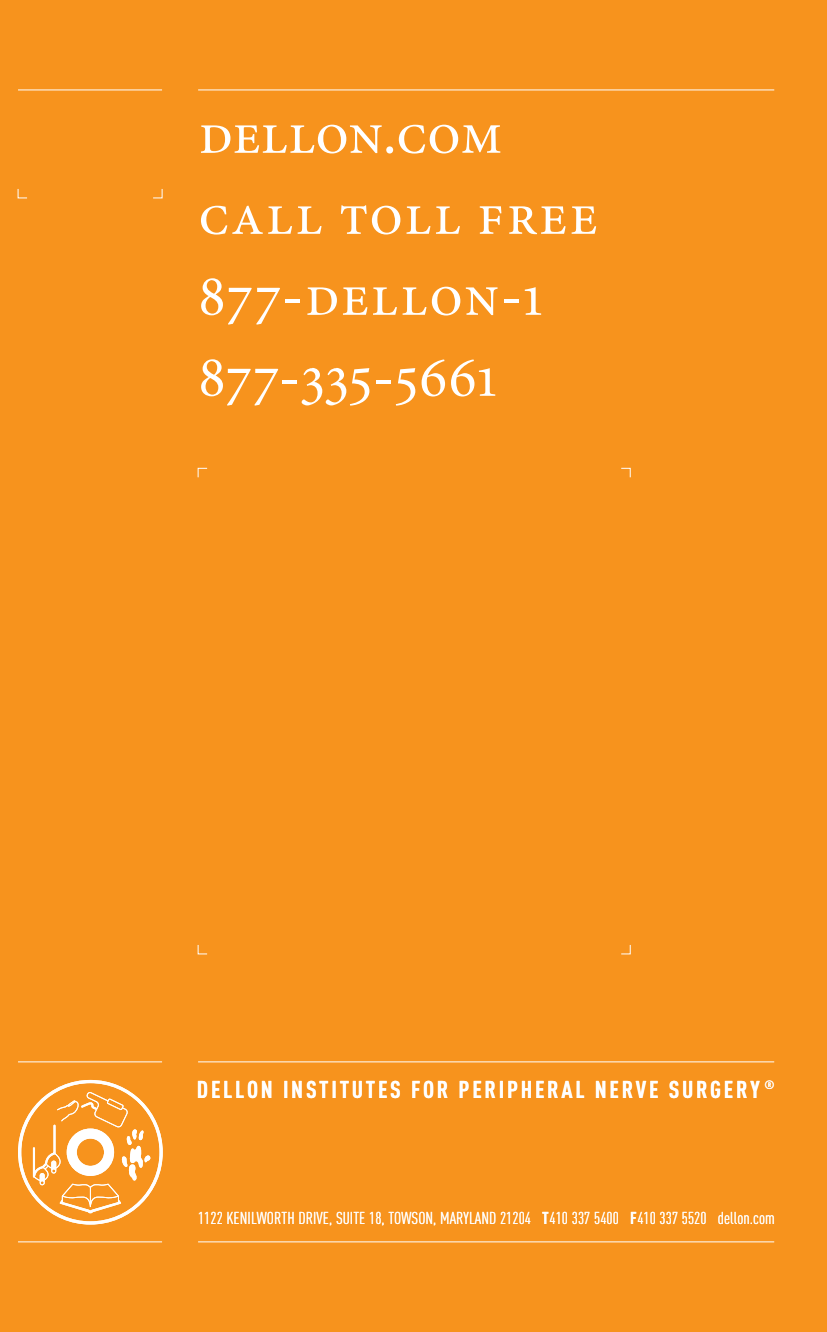
<style>
.page{position:relative;width:827px;height:1332px;background:#f7931d}
.page>*{position:absolute;margin:0;border:0;box-sizing:border-box;transform-origin:0 0}
.t1{font:60px/81px "Minion MM SC.345.wt.584.wd.11.op";letter-spacing:.005em;color:#fff}
.t2{font:700 24px "DIN Cond";letter-spacing:.115em;color:#fff}
.t3{font:17px "DIN Cond";letter-spacing:.005em;color:#fff}
.s1{font-weight:700}
</style>
<div class="page">
<hr style="left:18px;top:1062px;width:144px;height:1px;background:#fff">
<hr style="left:18px;top:90px;width:144px;height:1px;background:#fff">
<hr style="left:198px;top:1062px;width:576px;height:1px;background:#fff">
<hr style="left:18px;top:1242px;width:144px;height:1px;background:#fff">
<hr style="left:198px;top:1242px;width:576px;height:1px;background:#fff">
<hr style="left:198px;top:90px;width:576px;height:1px;background:#fff">
<svg style="left:17px;top:189px;width:10px;height:10px"></svg>
<svg style="left:153px;top:189px;width:10px;height:10px"></svg>
<svg style="left:197px;top:468px;width:11px;height:10px"></svg>
<svg style="left:621px;top:468px;width:10px;height:10px"></svg>
<svg style="left:621px;top:945px;width:10px;height:10px"></svg>
<svg style="left:197px;top:945px;width:11px;height:10px"></svg>
<div style="left:18px;top:1080px;width:145px;height:145px;border:3px solid #fff;border-radius:50%"></div>
<svg style="left:31px;top:1091px;width:120px;height:122px"></svg>
<h1 class="t1" style="left:198px;top:98px;width:402px">dellon.com call toll free<br>877-dellon-1<br>877-335-5661</h1>
<h2 class="t2" style="left:197px;top:1081px;width:579px">DELLON INSTITUTES FOR PERIPHERAL NERVE SURGERY <sup>®</sup></h2>
<p class="t3" style="left:198px;top:1212px;width:578px">1122 KENILWORTH DRIVE, SUITE 18, TOWSON, MARYLAND 21204 <span class="s1">T</span>410 337 5400 <span class="s1">F</span>410 337 5520 dellon.com</p>
</div>
